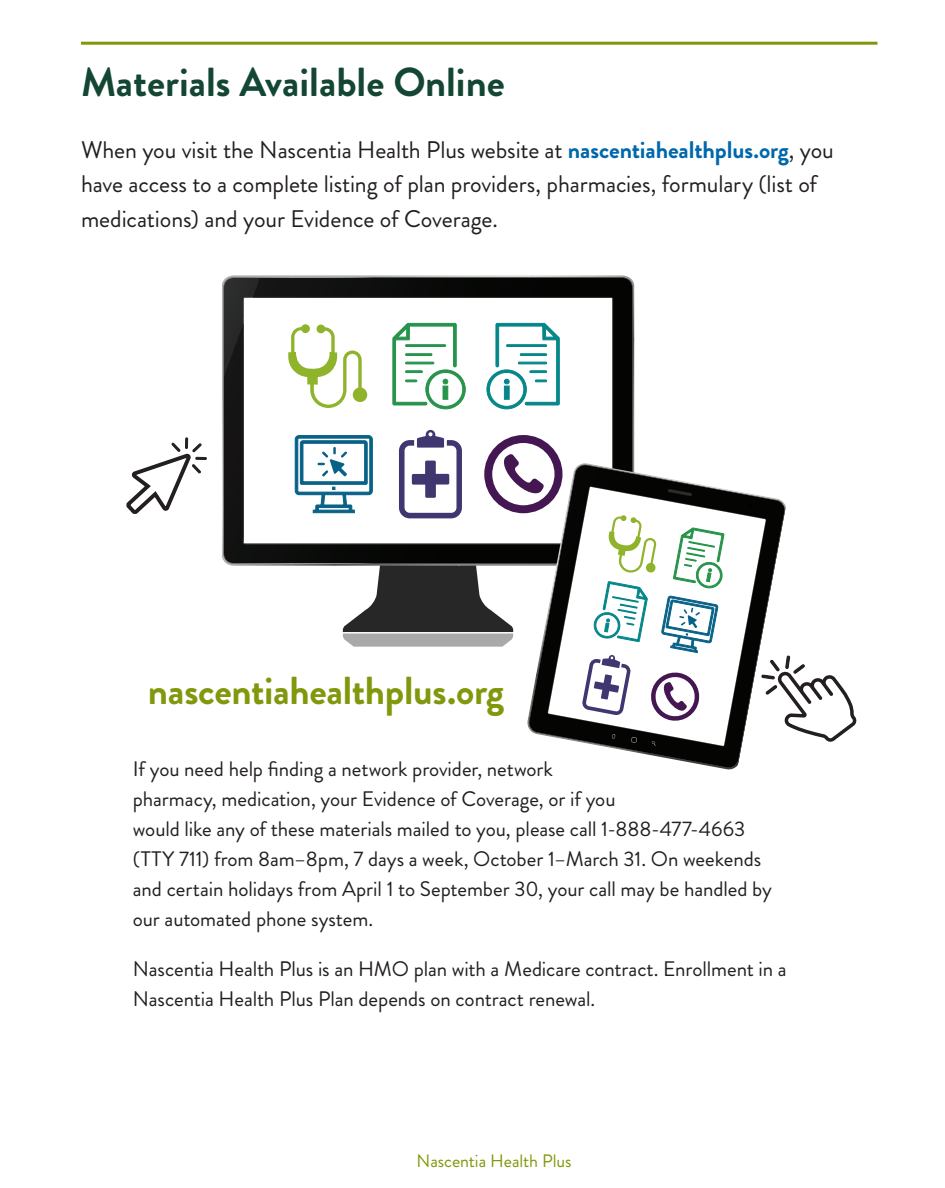
<style>
.page{position:relative;width:945px;height:1188px;background:#fff}
.page>*{position:absolute;margin:0;border:0;box-sizing:border-box;transform-origin:0 0}
.Subhead1{font:700 40.5px "Brandon Grotesque";color:#144634}
.Body_Copy{font:700 39px "Brandon Grotesque";letter-spacing:-.01em;color:#81980d}
.Body_Copy-2{font:24px/34.5px "Brandon Grotesque";letter-spacing:-.005em;color:#231f20}
.Body_Copy-3{font:21px/30px "Brandon Grotesque";letter-spacing:-.005em;color:#231f20}
.t1{font:18px "Brandon Grotesque";letter-spacing:-.005em;color:#81980d}
.s1{font-weight:700;color:#0067ac}
</style>
<div class="page">
<hr style="left:81px;top:42px;width:797px;height:3px;background:#81980d">
<svg style="left:223px;top:277px;width:410px;height:287px"></svg>
<svg style="left:343px;top:544px;width:170px;height:103px"></svg>
<svg style="left:528px;top:464px;width:258px;height:305px"></svg>
<svg style="left:747px;top:503px;width:5px;height:5px"></svg>
<svg style="left:612px;top:734px;width:4px;height:5px"></svg>
<svg style="left:652px;top:741px;width:4px;height:5px"></svg>
<svg style="left:631px;top:737px;width:6px;height:6px"></svg>
<svg style="left:668px;top:489px;width:24px;height:7px"></svg>
<svg style="left:288px;top:324px;width:79px;height:84px"></svg>
<svg style="left:392px;top:322px;width:74px;height:88px"></svg>
<svg style="left:399px;top:430px;width:63px;height:88px"></svg>
<div style="left:484px;top:435px;width:79px;height:78px;border:8px solid #451752;border-radius:50%"></div>
<svg style="left:486px;top:322px;width:74px;height:174px"></svg>
<svg style="left:582px;top:515px;width:143px;height:210px"></svg>
<svg style="left:294px;top:435px;width:79px;height:79px"></svg>
<svg style="left:761px;top:656px;width:96px;height:87px"></svg>
<svg style="left:126px;top:437px;width:81px;height:77px"></svg>
<p class="Subhead1" style="left:81px;top:54px;width:425px">Materials Available Online</p>
<p class="Body_Copy-2" style="left:81px;top:133px;width:754px">When you visit the Nascentia Health Plus website at <span class="s1">nascentiahealthplus.org</span>, you have access to a complete listing of plan providers, pharmacies, formulary (list of medications) and your Evidence of Coverage.</p>
<p class="Body_Copy" style="left:148px;top:664px;width:358px">nascentiahealthplus.org</p>
<p class="Body_Copy-3" style="left:133px;top:754px;width:641px">If you need help finding a network provider, network<br>pharmacy, medication, your Evidence of Coverage, or if you<br>would like any of these materials mailed to you, please call 1-888-477-4663 (TTY 711) from 8am–8pm, 7 days a week, October 1–March 31. On weekends and certain holidays from April 1 to September 30, your call may be handled by our automated phone system.</p>
<p class="Body_Copy-3" style="left:133px;top:954px;width:655px">Nascentia Health Plus is an HMO plan with a Medicare contract. Enrollment in a<br>Nascentia Health Plus Plan depends on contract renewal.</p>
<p class="t1" style="left:417px;top:1148px;width:156px">Nascentia Health Plus</p>
</div>
